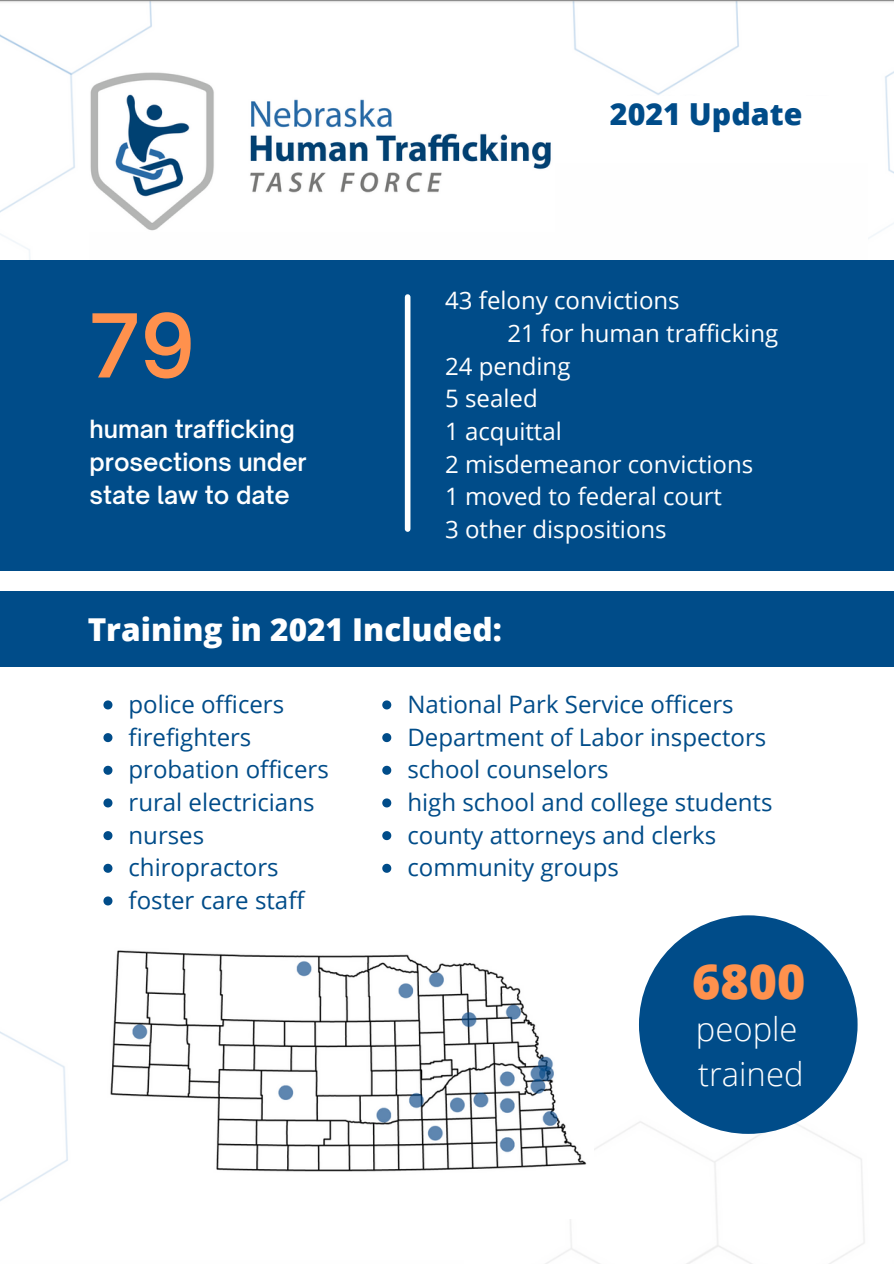
<style>
.page{position:relative;width:894px;height:1264px;background:#fff}
.page>*{position:absolute;margin:0;border:0;box-sizing:border-box;transform-origin:0 0}
.t1{font:600 84px "Open Sauce One";color:#ff914d}
.t2{font:800 48.3px "Open Sans";color:#ff914d}
.t3{font:300 32.85px "Open Sans";color:#fff}
.t4{font:800 31.5px "Open Sans";color:#fff}
.t5{font:800 30.3px "Open Sans";color:#004c89}
.t6{font:24px "Open Sans";color:#004c89}
.t7{font:24px "Open Sans";color:#fff}
.t8{font:600 24px/32.7px "Open Sauce One";color:#fff}
</style>
<div class="page">
<div style="left:0;top:260px;width:893px;height:311px;background:#004c89"></div>
<div style="left:405px;top:297px;width:5px;height:232px;background:#fefefe"></div>
<img style="left:547px;top:1058px;width:318px;height:205px">
<div style="left:0;top:591px;width:893px;height:75px;background:#004c89"></div>
<div style="left:638px;top:915px;width:219px;height:218px;background:#004c89;border-radius:50%"></div>
<img style="left:110px;top:950px;width:483px;height:267px">
<svg style="left:103px;top:700px;width:9px;height:9px"></svg>
<svg style="left:103px;top:733px;width:9px;height:9px"></svg>
<svg style="left:103px;top:765px;width:9px;height:9px"></svg>
<svg style="left:103px;top:798px;width:9px;height:9px"></svg>
<svg style="left:103px;top:831px;width:9px;height:9px"></svg>
<svg style="left:103px;top:863px;width:9px;height:9px"></svg>
<svg style="left:103px;top:896px;width:9px;height:9px"></svg>
<svg style="left:382px;top:700px;width:9px;height:9px"></svg>
<svg style="left:382px;top:733px;width:9px;height:9px"></svg>
<svg style="left:382px;top:765px;width:9px;height:9px"></svg>
<svg style="left:382px;top:798px;width:9px;height:9px"></svg>
<svg style="left:382px;top:831px;width:9px;height:9px"></svg>
<svg style="left:382px;top:863px;width:9px;height:9px"></svg>
<img style="left:90px;top:72px;width:461px;height:159px">
<p class="t1" style="left:90px;top:293px;width:107px">79</p>
<p class="t8" style="left:89px;top:413px;width:219px">human trafficking prosections under state law to date</p>
<p class="t5" style="left:609px;top:93px;width:194px">2021 Update</p>
<p class="t7" style="left:445px;top:284px;width:236px">43 felony convictions</p>
<p class="t7" style="left:507px;top:316px;width:272px">21 for human trafficking</p>
<p class="t7" style="left:445px;top:349px;width:127px">24 pending</p>
<p class="t7" style="left:445px;top:382px;width:94px">5 sealed</p>
<p class="t7" style="left:445px;top:414px;width:118px">1 acquittal</p>
<p class="t7" style="left:445px;top:447px;width:309px">2 misdemeanor convictions</p>
<p class="t7" style="left:445px;top:480px;width:278px">1 moved to federal court</p>
<p class="t7" style="left:445px;top:512px;width:223px">3 other dispositions</p>
<p class="t4" style="left:88px;top:607px;width:415px">Training in 2021 Included:</p>
<p class="t6" style="left:128px;top:687px;width:157px">police officers</p>
<p class="t6" style="left:128px;top:720px;width:124px">firefighters</p>
<p class="t6" style="left:128px;top:752px;width:202px">probation officers</p>
<p class="t6" style="left:128px;top:785px;width:187px">rural electricians</p>
<p class="t6" style="left:128px;top:817px;width:77px">nurses</p>
<p class="t6" style="left:128px;top:850px;width:152px">chiropractors</p>
<p class="t6" style="left:128px;top:883px;width:177px">foster care staff</p>
<p class="t6" style="left:407px;top:687px;width:328px">National Park Service officers</p>
<p class="t6" style="left:407px;top:720px;width:360px">Department of Labor inspectors</p>
<p class="t6" style="left:407px;top:752px;width:203px">school counselors</p>
<p class="t6" style="left:407px;top:785px;width:366px">high school and college students</p>
<p class="t6" style="left:407px;top:817px;width:310px">county attorneys and clerks</p>
<p class="t6" style="left:407px;top:850px;width:213px">community groups</p>
<p class="t2" style="left:692px;top:946px;width:115px">6800</p>
<p class="t3" style="left:695px;top:1005px;width:103px">people</p>
<p class="t3" style="left:698px;top:1051px;width:107px">trained</p>
</div>
